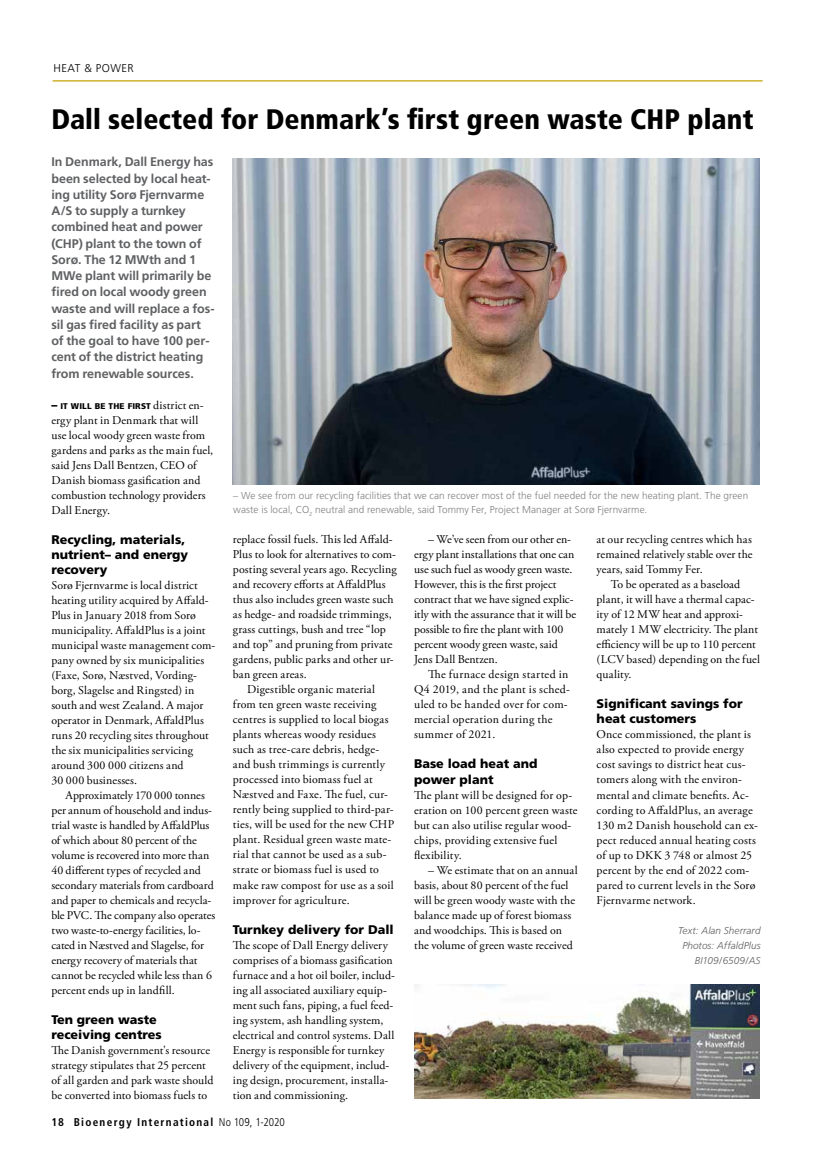
<style>
.page{position:relative;width:833px;height:1152px;background:#fff}
.page>*{position:absolute;margin:0;border:0;box-sizing:border-box;transform-origin:0 0}
.t1{font:900 condensed 28.12px "Frutiger LT Std";letter-spacing:.005em;color:#000}
.t2{font:700 12.5px/16.2px "Frutiger LT Std";letter-spacing:-.005em;color:#5f6062}
.t3{font:900 12.5px/15px "Frutiger LT Std";color:#000}
.t4{font:11.88px/15px "Adobe Garamond Pro";letter-spacing:.01em;color:#000}
.t5{font:11.88px/15px "Adobe Garamond Pro";letter-spacing:.03em;color:#000}
.t6{font:700 condensed 11.25px "Frutiger LT Std";letter-spacing:.115em;color:#000}
.t7{font:300 11.25px "Frutiger LT Std";letter-spacing:.045em;color:#000}
.t8{font:300 10px/13.8px "Frutiger LT Std";letter-spacing:.005em;color:#7d7f82}
.t9{font:italic 300 10px/15px "Frutiger";letter-spacing:.005em;color:#5f6062;text-align:right}
.t10{font:900 8.38px "Frutiger LT Std";letter-spacing:.015em;color:#000}
.s1{font-size:11.88px}
.s2{font-family:"Adobe Garamond Pro";font-weight:400;font-size:11.88px}
.s3{font-family:"Frutiger";font-weight:300}
</style>
<div class="page">
<img style="left:233px;top:159px;width:526px;height:325px">
<img style="left:414px;top:985px;width:345px;height:113px">
<hr style="left:53px;top:80px;width:709px;height:1px;background:#c2a204">
<p class="t7" style="left:53px;top:62px;width:82px">HEAT &amp; POWER</p>
<h1 class="t1" style="left:51px;top:102px;width:703px">Dall selected for Denmark’s first green waste CHP plant</h1>
<p class="t2" style="left:51px;top:154px;width:165px">In Denmark, Dall Energy has been selected by local heat&shy;ing utility Sorø Fjernvarme<br>A/S to supply a turnkey combined heat and power (CHP) plant to the town of<br>Sorø. The 12 MWth and 1<br>MWe plant will primarily be fired on local woody green waste and will replace a fos&shy;sil gas fired facility as part of the goal to have 100 per&shy;cent of the district heating from renewable sources.</p>
<p class="t10" style="left:51px;top:401px;width:154px"><span class="s1">–</span> IT WILL BE THE FIRST <span class="s2">district en-</span></p>
<p class="t4" style="left:51px;top:413px;width:163px">ergy plant in Denmark that will use local woody green waste from gardens and parks as the main fuel, said Jens Dall Bentzen, CEO of<br>Danish biomass gasification and combustion technology providers<br>Dall Energy.</p>
<p class="t3" style="left:51px;top:532px;width:138px">Recycling, materials, nutrient– and energy recovery</p>
<p class="t4" style="left:51px;top:578px;width:165px">Sorø Fjernvarme is local district heating utility acquired by Affald-<br>Plus in January 2018 from Sorø municipality. AffaldPlus is a joint municipal waste management com&shy;pany owned by six municipalities (Faxe, Sorø, Næstved, Vording&shy;borg, Slagelse and Ringsted) in south and west Zealand. A major operator in Denmark, AffaldPlus runs 20 recycling sites throughout the six municipalities servicing around 300 000 citizens and<br>30 000 businesses.</p>
<p class="t4" style="left:51px;top:788px;width:165px;text-indent:14px">Approximately 170 000 tonnes per annum of household and indus&shy;trial waste is handled by AffaldPlus of which about 80 percent of the volume is recovered into more than 40 different types of recycled and secondary materials from cardboard and paper to chemicals and recycla&shy;ble PVC. The company also operates two waste-to-energy facilities, lo&shy;cated in Næstved and Slagelse, for energy recovery of materials that cannot be recycled while less than 6 percent ends up in landfill.</p>
<p class="t3" style="left:51px;top:1012px;width:112px">Ten green waste receiving centres</p>
<p class="t4" style="left:51px;top:1043px;width:164px">The Danish government's resource strategy stipulates that 25 percent of all garden and park waste should be converted into biomass fuels to</p>
<p class="t8" style="left:233px;top:489px;width:516px">– We see from our recycling facilities that we can recover most of the fuel needed for the new heating plant. The green waste is local, CO<sub>2</sub> neutral and renewable, said Tommy Fer, Project Manager at Sorø Fjernvarme.</p>
<p class="t4" style="left:233px;top:532px;width:161px">replace fossil fuels. This led Affald-</p>
<p class="t4" style="left:233px;top:547px;width:165px">Plus to look for alternatives to com-</p>
<p class="t4" style="left:233px;top:562px;width:165px">posting several years ago. Recycling</p>
<p class="t4" style="left:233px;top:577px;width:154px">and recovery efforts at AffaldPlus</p>
<p class="t4" style="left:233px;top:592px;width:162px">thus also includes green waste such</p>
<p class="t4" style="left:233px;top:607px;width:160px">as hedge- and roadside trimmings,</p>
<p class="t4" style="left:233px;top:622px;width:154px">grass cuttings, bush and tree “lop</p>
<p class="t4" style="left:233px;top:637px;width:161px">and top” and pruning from private</p>
<p class="t4" style="left:233px;top:652px;width:162px">gardens, public parks and other ur-</p>
<p class="t4" style="left:233px;top:667px;width:75px">ban green areas.</p>
<p class="t4" style="left:247px;top:682px;width:130px">Digestible organic material</p>
<p class="t4" style="left:233px;top:697px;width:145px">from ten green waste receiving</p>
<p class="t4" style="left:233px;top:712px;width:157px">centres is supplied to local biogas</p>
<p class="t4" style="left:233px;top:727px;width:145px">plants whereas woody residues</p>
<p class="t4" style="left:233px;top:742px;width:148px">such as tree-care debris, hedge-</p>
<p class="t4" style="left:233px;top:757px;width:153px">and bush trimmings is currently</p>
<p class="t4" style="left:233px;top:772px;width:141px">processed into biomass fuel at</p>
<p class="t4" style="left:233px;top:787px;width:157px">Næstved and Faxe. The fuel, cur-</p>
<p class="t4" style="left:233px;top:802px;width:162px">rently being supplied to third-par-</p>
<p class="t4" style="left:233px;top:817px;width:163px">ties, will be used for the new CHP</p>
<p class="t4" style="left:233px;top:832px;width:160px">plant. Residual green waste mate-</p>
<p class="t4" style="left:233px;top:847px;width:155px">rial that cannot be used as a sub-</p>
<p class="t4" style="left:233px;top:862px;width:148px">strate or biomass fuel is used to</p>
<p class="t4" style="left:233px;top:877px;width:162px">make raw compost for use as a soil</p>
<p class="t4" style="left:233px;top:892px;width:118px">improver for agriculture.</p>
<p class="t3" style="left:233px;top:921px;width:162px">Turnkey delivery for Dall</p>
<p class="t4" style="left:233px;top:937px;width:163px">The scope of Dall Energy delivery comprises of a biomass gasification furnace and a hot oil boiler, includ&shy;ing all associated auxiliary equip&shy;ment such fans, piping, a fuel feed&shy;ing system, ash handling system, electrical and control systems. Dall Energy is responsible for turnkey delivery of the equipment, includ&shy;ing design, procurement, installa&shy;tion and commissioning.</p>
<p class="t4" style="left:414px;top:532px;width:164px;text-indent:14px">– We’ve seen from our other en&shy;ergy plant installations that one can use such fuel as woody green waste.<br>However, this is the first project contract that we have signed explic&shy;itly with the assurance that it will be possible to fire the plant with 100 percent woody green waste, said<br>Jens Dall Bentzen.</p>
<p class="t5" style="left:414px;top:667px;width:157px;text-indent:14px">The furnace design started in<br>Q4 2019, and the plant is sched&shy;uled to be handed over for com&shy;mercial operation during the summer of 2021.</p>
<p class="t3" style="left:414px;top:756px;width:125px">Base load heat and power plant</p>
<p class="t4" style="left:414px;top:787px;width:165px">The plant will be designed for op&shy;eration on 100 percent green waste but can also utilise regular wood&shy;chips, providing extensive fuel flexibility.</p>
<p class="t4" style="left:414px;top:862px;width:165px;text-indent:14px">– We estimate that on an annual basis, about 80 percent of the fuel will be green woody waste with the balance made up of forest biomass and woodchips. This is based on the volume of green waste received</p>
<p class="t4" style="left:596px;top:532px;width:157px;text-align:justify">at our recycling centres which has remained relatively stable over the years, said Tommy Fer.</p>
<p class="t4" style="left:596px;top:577px;width:165px;text-indent:14px">To be operated as a baseload plant, it will have a thermal capac&shy;ity of 12 MW heat and approxi&shy;mately 1 MW electricity. The plant efficiency will be up to 110 percent (LCV based) depending on the fuel quality.</p>
<p class="t3" style="left:596px;top:696px;width:147px">Significant savings for heat customers</p>
<p class="t4" style="left:596px;top:727px;width:163px">Once commissioned, the plant is also expected to provide energy cost savings to district heat cus&shy;tomers along with the environ&shy;mental and climate benefits. Ac&shy;cording to AffaldPlus, an average<br>130 m2 Danish household can ex&shy;pect reduced annual heating costs of up to DKK 3 748 or almost 25 percent by the end of 2022 com&shy;pared to current levels in the Sorø<br>Fjernvarme network.</p>
<p class="t9" style="left:678px;top:922px;width:84px">Text: Alan Sherrard<br>Photos: AffaldPlus<br>BI109/6509/AS</p>
<p class="t6" style="left:51px;top:1115px;width:235px">18 Bioenergy International <span class="s3">No 109, 1-2020</span></p>
</div>
